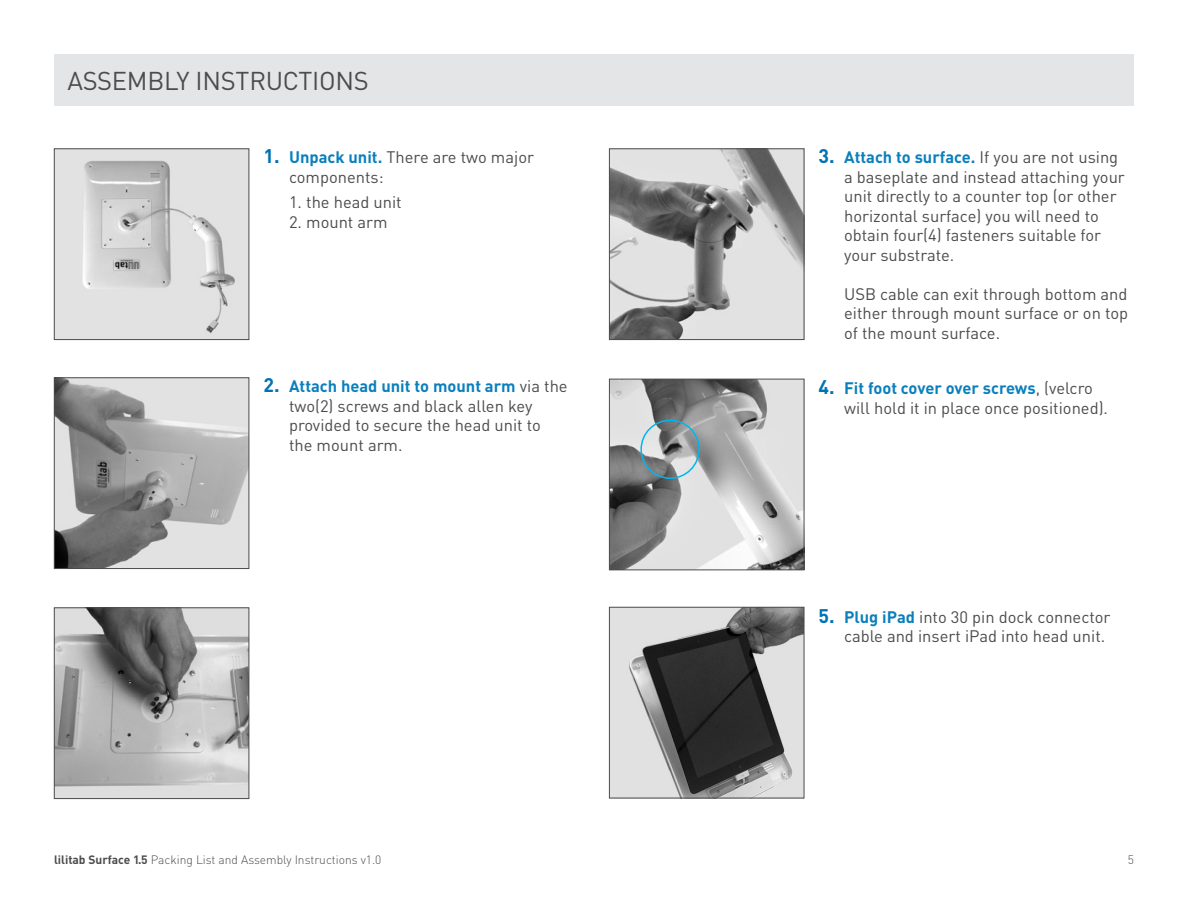
<style>
.page{position:relative;width:1188px;height:918px;background:#fff}
.page>*{position:absolute;margin:0;border:0;box-sizing:border-box;transform-origin:0 0}
.t1{font:25.5px "DIN";letter-spacing:-.01em;color:#4b4c4d}
.t2{font:16.5px/19.5px "DIN";color:#4b4c4d}
.t3{font:300 12px "DIN";color:#4b4c4d}
.s1{font-weight:700;font-size:19.5px;color:#0072b4}
.s2{font-weight:700;color:#0a7fbd}
.s3{font-weight:700}
</style>
<div class="page">
<img style="left:611px;top:609px;width:191px;height:187px">
<div style="left:609px;top:607px;width:195px;height:191px;border:1px solid #4b4c4d"></div>
<img style="left:56px;top:379px;width:191px;height:188px">
<div style="left:54px;top:377px;width:195px;height:192px;border:1px solid #4b4c4d"></div>
<img style="left:56px;top:609px;width:191px;height:188px">
<div style="left:54px;top:607px;width:195px;height:192px;border:1px solid #4b4c4d"></div>
<img style="left:56px;top:150px;width:191px;height:188px">
<div style="left:54px;top:148px;width:195px;height:192px;border:1px solid #4b4c4d"></div>
<img style="left:611px;top:150px;width:191px;height:188px">
<div style="left:609px;top:148px;width:195px;height:192px;border:1px solid #4b4c4d"></div>
<div style="left:54px;top:54px;width:1080px;height:52px;background:#e4e5e7"></div>
<img style="left:611px;top:381px;width:191px;height:187px">
<div style="left:609px;top:379px;width:195px;height:191px;border:1px solid #4b4c4d"></div>
<div style="left:640px;top:420px;width:60px;height:59px;border:2px solid #00b6f0;border-radius:50%"></div>
<h1 class="t1" style="left:68px;top:65px;width:303px">ASSEMBLY INSTRUCTIONS</h1>
<p class="t2" style="left:289px;top:147px;width:247px;text-indent:-26px"><span class="s1">1.</span> <span class="s2">Unpack unit.</span> There are two major components:</p>
<p class="t2" style="left:289px;top:192px;width:114px">1. the head unit</p>
<p class="t2" style="left:289px;top:212px;width:100px">2. mount arm</p>
<p class="t2" style="left:844px;top:147px;width:282px;text-indent:-26px"><span class="s1">3.</span> <span class="s2">Attach to surface.</span> If you are not using a baseplate and instead attaching your unit directly to a counter top (or other horizontal surface) you will need to obtain four(4) fasteners suitable for your substrate.</p>
<p class="t2" style="left:844px;top:284px;width:285px;text-align:justify">USB cable can exit through bottom and either through mount surface or on top of the mount surface.</p>
<p class="t2" style="left:289px;top:376px;width:280px;text-indent:-26px"><span class="s1">2.</span> <span class="s2">Attach head unit to mount arm</span> via the two(2) screws and black allen key provided to secure the head unit to the mount arm.</p>
<p class="t2" style="left:844px;top:378px;width:265px;text-indent:-26px"><span class="s1">4.</span> <span class="s2">Fit foot cover over screws</span>, (velcro will hold it in place once positioned).</p>
<p class="t2" style="left:844px;top:607px;width:268px;text-indent:-26px"><span class="s1">5.</span> <span class="s2">Plug iPad</span> into 30 pin dock connector cable and insert iPad into head unit.</p>
<p class="t3" style="left:54px;top:852px;width:329px"><span class="s3">lilitab Surface 1.5</span> Packing List and Assembly Instructions v1.0</p>
<p class="t3" style="left:1128px;top:852px;width:8px">5</p>
</div>
